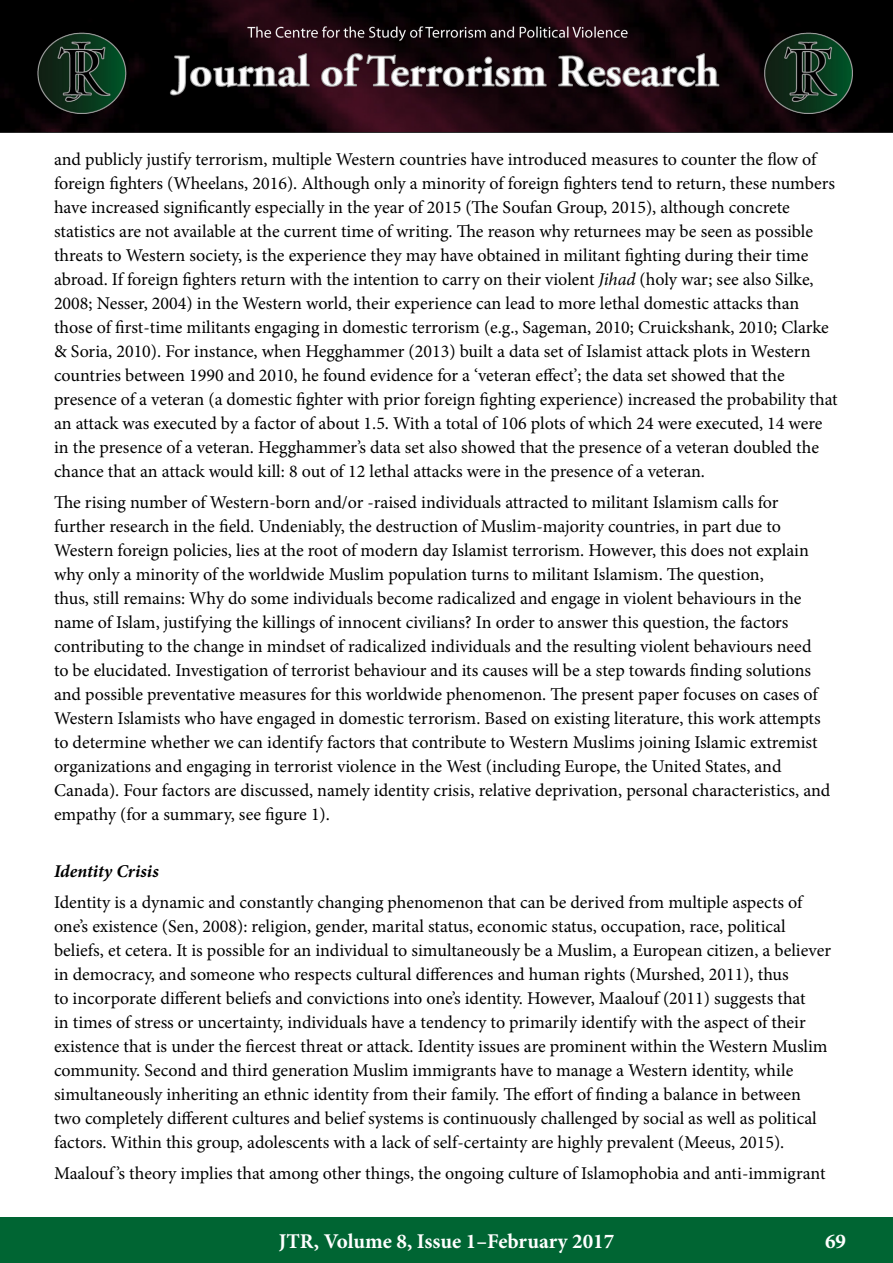
<style>
.page{position:relative;width:893px;height:1263px;background:#fff}
.page>*{position:absolute;margin:0;border:0;box-sizing:border-box;transform-origin:0 0}
.t1{font:700 21px "Minion Pro";color:#fff}
.t2{font:18px/24px "Minion Pro";color:#000}
.t3{font:italic 700 18px "Minion Pro";color:#000}
.s1{font-style:italic}
</style>
<div class="page">
<div style="left:0;top:1217px;width:893px;height:46px;background:#006533"></div>
<img style="left:0;top:0;width:893px;height:133px">
<p class="t2" style="left:54px;top:147px;width:785px">and publicly justify terrorism, multiple Western countries have introduced measures to counter the flow of foreign fighters (Wheelans, 2016). Although only a minority of foreign fighters tend to return, these numbers have increased significantly especially in the year of 2015 (The Soufan Group, 2015), although concrete statistics are not available at the current time of writing. The reason why returnees may be seen as possible threats to Western society, is the experience they may have obtained in militant fighting during their time abroad. If foreign fighters return with the intention to carry on their violent <span class="s1">Jihad</span> (holy war; see also Silke, 2008; Nesser, 2004) in the Western world, their experience can lead to more lethal domestic attacks than those of first-time militants engaging in domestic terrorism (e.g., Sageman, 2010; Cruickshank, 2010; Clarke &amp; Soria, 2010). For instance, when Hegghammer (2013) built a data set of Islamist attack plots in Western countries between 1990 and 2010, he found evidence for a ‘veteran effect’; the data set showed that the presence of a veteran (a domestic fighter with prior foreign fighting experience) increased the probability that an attack was executed by a factor of about 1.5. With a total of 106 plots of which 24 were executed, 14 were in the presence of a veteran. Hegghammer’s data set also showed that the presence of a veteran doubled the chance that an attack would kill: 8 out of 12 lethal attacks were in the presence of a veteran.</p>
<p class="t2" style="left:54px;top:490px;width:778px">The rising number of Western-born and/or -raised individuals attracted to militant Islamism calls for further research in the field. Undeniably, the destruction of Muslim-majority countries, in part due to Western foreign policies, lies at the root of modern day Islamist terrorism. However, this does not explain why only a minority of the worldwide Muslim population turns to militant Islamism. The question,<br>thus, still remains: Why do some individuals become radicalized and engage in violent behaviours in the name of Islam, justifying the killings of innocent civilians? In order to answer this question, the factors contributing to the change in mindset of radicalized individuals and the resulting violent behaviours need to be elucidated. Investigation of terrorist behaviour and its causes will be a step towards finding solutions and possible preventative measures for this worldwide phenomenon. The present paper focuses on cases of Western Islamists who have engaged in domestic terrorism. Based on existing literature, this work attempts to determine whether we can identify factors that contribute to Western Muslims joining Islamic extremist organizations and engaging in terrorist violence in the West (including Europe, the United States, and Canada). Four factors are discussed, namely identity crisis, relative deprivation, personal characteristics, and empathy (for a summary, see figure 1).</p>
<p class="t3" style="left:54px;top:859px;width:106px">Identity Crisis</p>
<p class="t2" style="left:54px;top:890px;width:779px">Identity is a dynamic and constantly changing phenomenon that can be derived from multiple aspects of one’s existence (Sen, 2008): religion, gender, marital status, economic status, occupation, race, political beliefs, et cetera. It is possible for an individual to simultaneously be a Muslim, a European citizen, a believer in democracy, and someone who respects cultural differences and human rights (Murshed, 2011), thus<br>to incorporate different beliefs and convictions into one’s identity. However, Maalouf (2011) suggests that<br>in times of stress or uncertainty, individuals have a tendency to primarily identify with the aspect of their existence that is under the fiercest threat or attack. Identity issues are prominent within the Western Muslim community. Second and third generation Muslim immigrants have to manage a Western identity, while simultaneously inheriting an ethnic identity from their family. The effort of finding a balance in between two completely different cultures and belief systems is continuously challenged by social as well as political factors. Within this group, adolescents with a lack of self-certainty are highly prevalent (Meeus, 2015).</p>
<p class="t2" style="left:54px;top:1161px;width:773px">Maalouf ’s theory implies that among other things, the ongoing culture of Islamophobia and anti-immigrant</p>
<p class="t1" style="left:279px;top:1226px;width:337px">JTR, Volume 8, Issue 1–February 2017</p>
<p class="t1" style="left:825px;top:1226px;width:22px">69</p>
</div>
